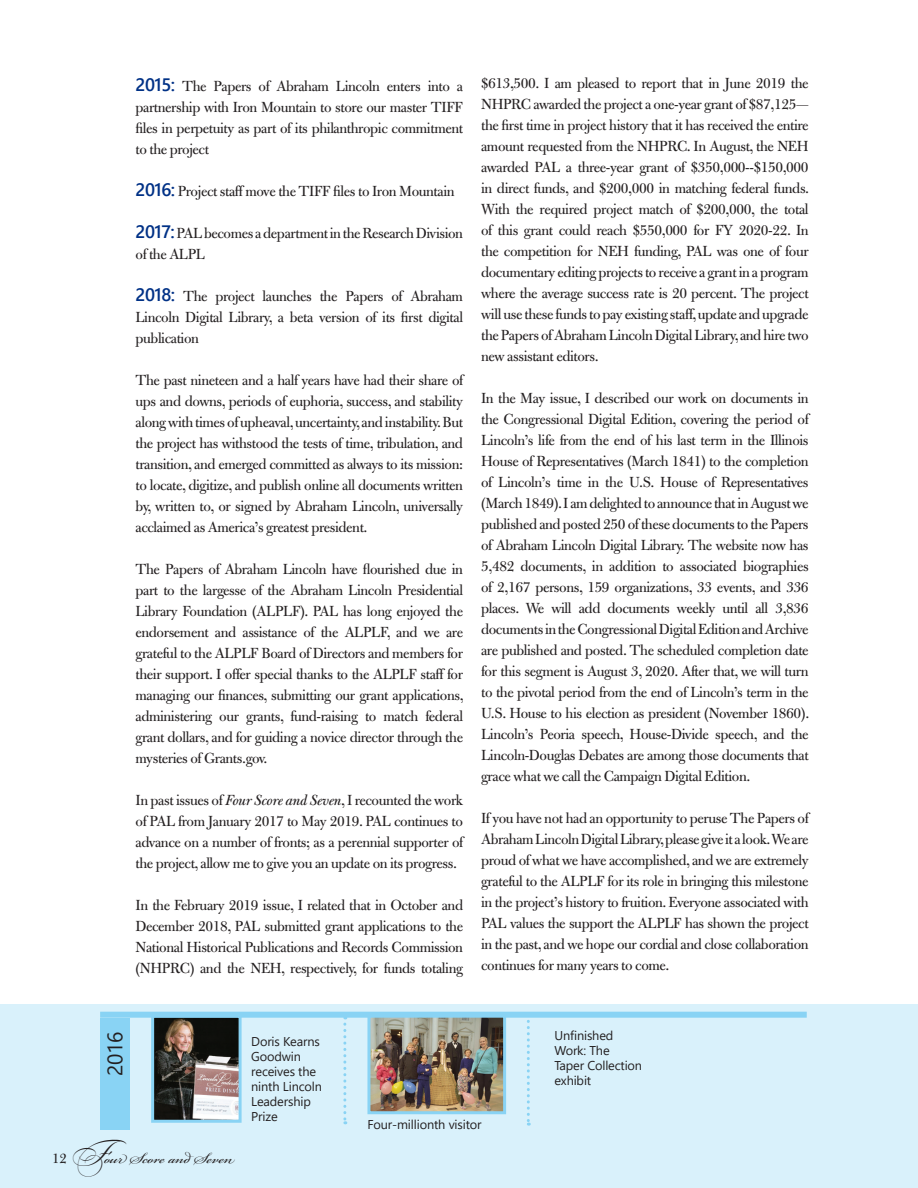
<style>
.page{position:relative;width:918px;height:1188px;background:#fff}
.page>*{position:absolute;margin:0;border:0;box-sizing:border-box;transform-origin:0 0}
.t1{font:24px "Bickham Script Pro";color:#231f20}
.Captions{font:21px "Segoe UI";color:#231f20}
._04_Body_Copy{font:15.75px/21px "Bulmer MT Std";letter-spacing:-.025em;color:#231f20;text-align:justify}
.Captions-2{font:12.75px/15px "Segoe UI";letter-spacing:-.01em;color:#231f20}
.s1{font-family:"Segoe UI";font-weight:600;font-size:18px;color:#003186}
.s2{font-style:italic}
.s3{font-family:"Bulmer MT Std";font-size:15px}
.s4{font-family:"Bickham Script MM Sw Caps"}
</style>
<div class="page">
<div style="left:0;top:1004px;width:918px;height:184px;background:#d9f1fb"></div>
<svg style="left:343px;top:1018px;width:3px;height:106px"></svg>
<img style="left:155px;top:1019px;width:83px;height:100px">
<div style="left:151px;top:1015px;width:91px;height:108px;border:3px solid #89d3f4"></div>
<div style="left:100px;top:1012px;width:707px;height:6px;background:#89d3f4"></div>
<div style="left:100px;top:1018px;width:29px;height:112px;background:#89d3f4"></div>
<svg style="left:527px;top:1017px;width:3px;height:109px"></svg>
<img style="left:371px;top:1019px;width:131px;height:91px">
<div style="left:367px;top:1015px;width:139px;height:99px;border:3px solid #89d3f4"></div>
<p class="_04_Body_Copy" style="left:136px;top:75px;width:329px"><span class="s1">2015:</span> The Papers of Abraham Lincoln enters into a partnership with Iron Mountain to store our master TIFF files in perpetuity as part of its philanthropic commitment to the project</p>
<p class="_04_Body_Copy" style="left:136px;top:180px;width:321px"><span class="s1">2016:</span> Project staff move the TIFF files to Iron Mountain</p>
<p class="_04_Body_Copy" style="left:136px;top:222px;width:329px"><span class="s1">2017:</span> PAL becomes a department in the Research Division ofthe ALPL</p>
<p class="_04_Body_Copy" style="left:136px;top:285px;width:329px"><span class="s1">2018:</span> The project launches the Papers of Abraham Lincoln Digital Library, a beta version of its first digital publication</p>
<p class="_04_Body_Copy" style="left:136px;top:369px;width:331px">The past nineteen and a half years have had their share of ups and downs, periods of euphoria, success, and stability along with times ofupheaval, uncertainty, and instability. But the project has withstood the tests of time, tribulation, and transition, and emerged committed as always to its mission: to locate, digitize, and publish online all documents written by, written to, or signed by Abraham Lincoln, universally acclaimed as America’s greatest president.</p>
<p class="_04_Body_Copy" style="left:136px;top:558px;width:330px">The Papers of Abraham Lincoln have flourished due in part to the largesse of the Abraham Lincoln Presidential Library Foundation (ALPLF). PAL has long enjoyed the endorsement and assistance of the ALPLF, and we are grateful to the ALPLF Board of Directors and members for their support. I offer special thanks to the ALPLF staff for managing our finances, submitting our grant applications, administering our grants, fund-raising to match federal grant dollars, and for guiding a novice director through the mysteries ofGrants.gov.</p>
<p class="_04_Body_Copy" style="left:136px;top:789px;width:331px">In past issues of<span class="s2">Four Score and Seven</span>, I recounted the work of PAL from January 2017 to May 2019. PAL continues to advance on a number of fronts; as a perennial supporter of the project, allow me to give you an update on its progress.</p>
<p class="_04_Body_Copy" style="left:136px;top:894px;width:329px">In the February 2019 issue, I related that in October and December 2018, PAL submitted grant applications to the National Historical Publications and Records Commission (NHPRC) and the NEH, respectively, for funds totaling</p>
<p class="_04_Body_Copy" style="left:481px;top:73px;width:330px">$613,500. I am pleased to report that in June 2019 the NHPRC awarded the project a one-year grant of$87,125— the first time in project history that it has received the entire amount requested from the NHPRC. In August, the NEH awarded PAL a three-year grant of $350,000--$150,000 in direct funds, and $200,000 in matching federal funds.<br>With the required project match of $200,000, the total of this grant could reach $550,000 for FY 2020-22. In the competition for NEH funding, PAL was one of four documentary editing projects to receive a grant in a program where the average success rate is 20 percent. The project will use these funds to pay existing staff, update and upgrade the Papers ofAbraham Lincoln Digital Library, and hire two new assistant editors.</p>
<p class="_04_Body_Copy" style="left:481px;top:388px;width:331px">In the May issue, I described our work on documents in the Congressional Digital Edition, covering the period of Lincoln’s life from the end of his last term in the Illinois House of Representatives (March 1841) to the completion of Lincoln’s time in the U.S. House of Representatives (March 1849). I am delighted to announce that in August we published and posted 250 ofthese documents to the Papers of Abraham Lincoln Digital Library. The website now has 5,482 documents, in addition to associated biographies of 2,167 persons, 159 organizations, 33 events, and 336 places. We will add documents weekly until all 3,836 documents in the Congressional Digital Edition and Archive are published and posted. The scheduled completion date for this segment is August 3, 2020. After that, we will turn to the pivotal period from the end of Lincoln’s term in the U.S. House to his election as president (November 1860).<br>Lincoln’s Peoria speech, House-Divide speech, and the Lincoln-Douglas Debates are among those documents that grace what we call the Campaign Digital Edition.</p>
<p class="_04_Body_Copy" style="left:481px;top:808px;width:331px">Ifyou have not had an opportunity to peruse The Papers of Abraham Lincoln Digital Library, please give it a look. We are proud ofwhat we have accomplished, and we are extremely grateful to the ALPLF for its role in bringing this milestone in the project’s history to fruition. Everyone associated with PAL values the support the ALPLF has shown the project in the past, and we hope our cordial and close collaboration continues for many years to come.</p>
<p class="Captions" style="left:95px;top:1076px;width:46px;rotate:-90deg">2016</p>
<p class="Captions-2" style="left:251px;top:1033px;width:72px">Doris Kearns<br>Goodwin receives the ninth Lincoln<br>Leadership<br>Prize</p>
<p class="Captions-2" style="left:367px;top:1116px;width:116px">Four-millionth visitor</p>
<p class="Captions-2" style="left:554px;top:1027px;width:89px">Unfinished<br>Work: The<br>Taper Collection exhibit</p>
<p class="t1" style="left:52px;top:1140px;width:184px"><span class="s3">12</span> <span class="s4">F</span>our Score and Seven</p>
</div>
